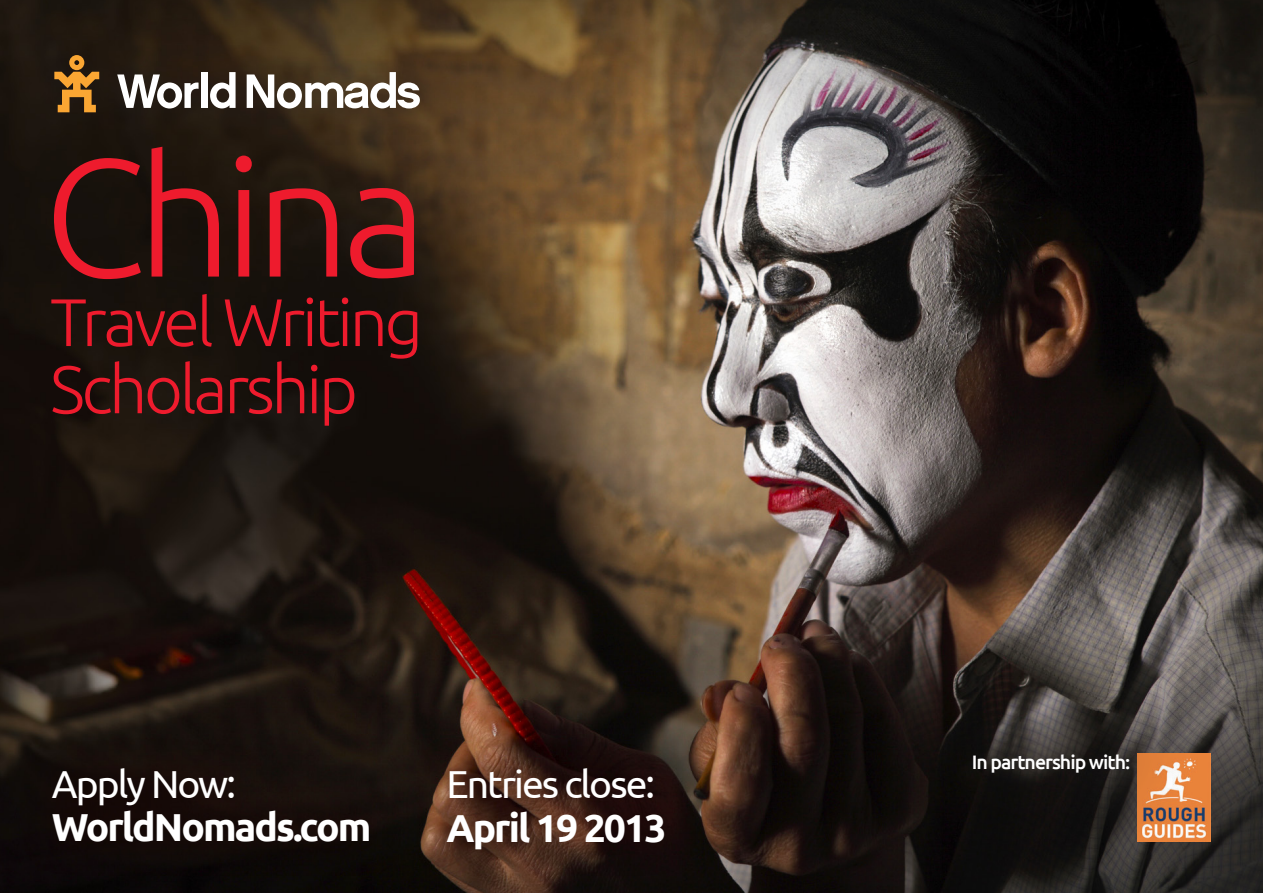
<style>
.page{position:relative;width:1263px;height:893px;background:#fff}
.page>*{position:absolute;margin:0;border:0;box-sizing:border-box;transform-origin:0 0}
.t1{font:300 167.4px "Ubuntu";letter-spacing:-.05em;color:#ee1b2d}
.t2{font:300 67.2px/67.2px "Ubuntu";letter-spacing:-.05em;color:#ee1b2d}
.t3{font:700 39px/43.5px "Ubuntu";letter-spacing:-.05em;color:#fff}
.t4{font:39px/43.5px "Ubuntu";letter-spacing:-.05em;color:#fff}
.t5{font:500 19.5px "Ubuntu";letter-spacing:-.05em;color:#fff}
.s1{font-weight:400}
.s2{font-weight:700}
</style>
<div class="page">
<img style="left:0;top:0;width:1263px;height:893px">
<div style="left:18px;top:24px;width:438px;height:129px;background:#231f20;opacity:.3"></div>
<svg style="left:117px;top:74px;width:82px;height:34px"></svg>
<div style="left:201px;top:72px;width:7px;height:36px;background:#fff"></div>
<svg style="left:210px;top:72px;width:26px;height:36px"></svg>
<svg style="left:247px;top:72px;width:173px;height:36px"></svg>
<svg style="left:54px;top:55px;width:45px;height:57px;background:#81571f"></svg>
<div style="left:17px;top:733px;width:388px;height:145px;background:#150b09"></div>
<div style="left:412px;top:734px;width:288px;height:151px;background:#210000;opacity:.35"></div>
<div style="left:1067px;top:683px;width:196px;height:210px;background:#231f20;opacity:.8"></div>
<img style="left:1138px;top:753px;width:72px;height:89px">
<div style="left:907px;top:687px;width:286px;height:154px;background:#231f20;opacity:.8"></div>
<p class="t1" style="left:44px;top:116px;width:385px">China</p>
<p class="t2" style="left:50px;top:287px;width:374px">Travel Writing<br>Scholarship</p>
<p class="t3" style="left:52px;top:761px;width:321px"><span class="s1">Apply Now:<br></span>WorldNomads.com</p>
<p class="t4" style="left:446px;top:761px;width:221px">Entries close:<br><span class="s2">April 19 2013</span></p>
<p class="t5" style="left:972px;top:750px;width:160px">In partnership with:</p>
</div>
